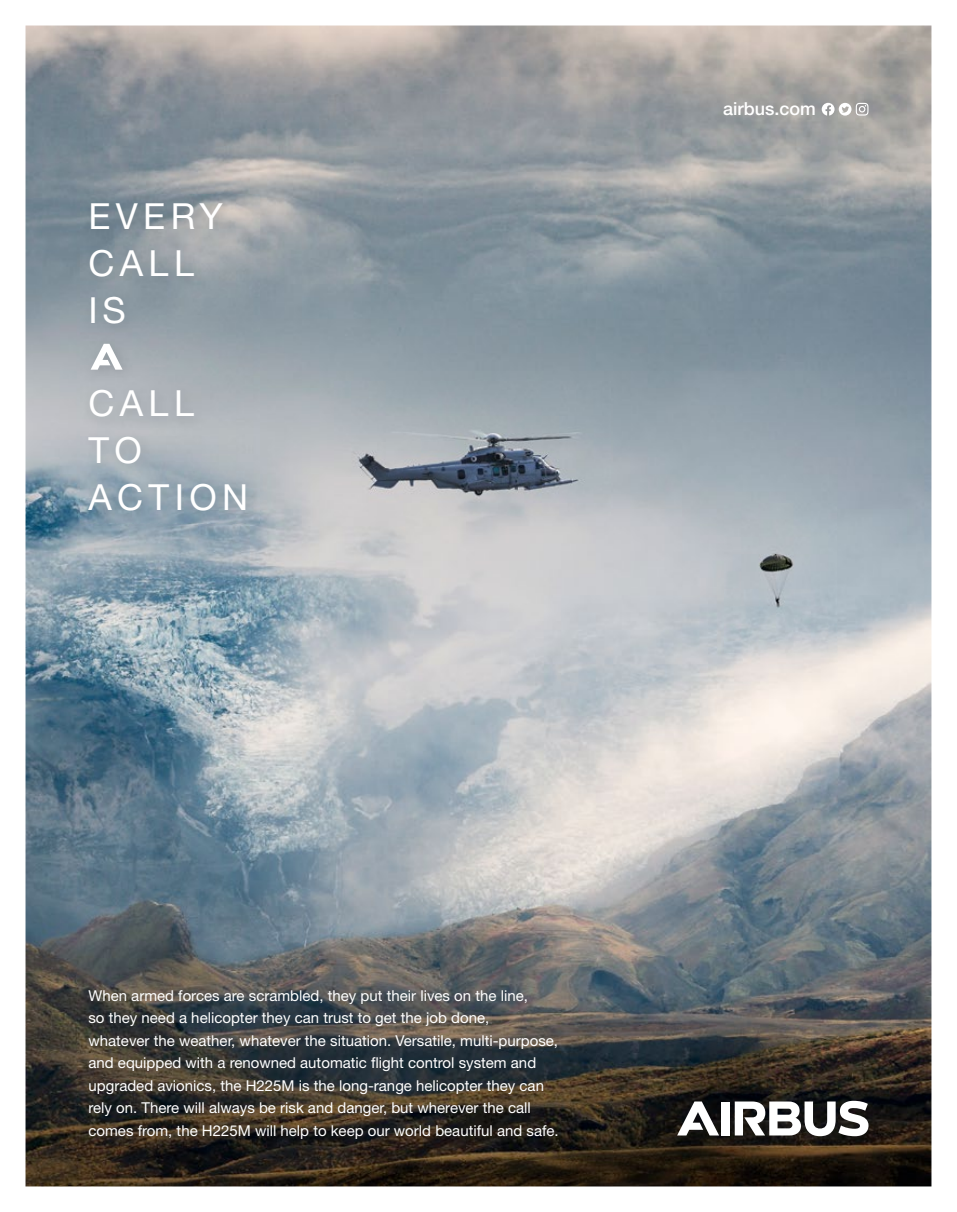
<style>
.page{position:relative;width:957px;height:1212px;background:#fff}
.page>*{position:absolute;margin:0;border:0;box-sizing:border-box;transform-origin:0 0}
.t1{font:36px/46.8px "Helvetica Neue LT Std";letter-spacing:.15em;color:#fff}
.t2{font:500 18px "Helvetica Neue LT Std";color:#fff}
.t3{font:15px/22.5px "Helvetica Neue LT Std";color:#fff}
</style>
<div class="page">
<img style="left:26px;top:26px;width:905px;height:1160px">
<svg style="left:821px;top:103px;width:47px;height:13px"></svg>
<img style="left:335px;top:382px;width:275px;height:134px">
<img style="left:725px;top:503px;width:111px;height:150px">
<div style="left:721px;top:1101px;width:8px;height:34px;background:#fff"></div>
<svg style="left:677px;top:1101px;width:42px;height:34px"></svg>
<svg style="left:735px;top:1101px;width:133px;height:35px"></svg>
<img style="left:81px;top:195px;width:178px;height:329px">
<svg style="left:91px;top:344px;width:32px;height:26px"></svg>
<svg style="left:371px;top:1057px;width:7px;height:11px"></svg>
<h1 class="t1" style="left:88px;top:193px;width:136px">EVERY<br>CALL<br>IS</h1>
<h1 class="t1" style="left:88px;top:380px;width:161px">CALL<br>TO<br>ACTION</h1>
<p class="t2" style="left:723px;top:97px;width:94px">airbus.com</p>
<p class="t3" style="left:88px;top:984px;width:472px">When armed forces are scrambled, they put their lives on the line,<br>so they need a helicopter they can trust to get the job done,<br>whatever the weather, whatever the situation. Versatile, multi-purpose, and equipped with a renowned automatic ight control system and upgraded avionics, the H225M is the long-range helicopter they can rely on. There will always be risk and danger, but wherever the call comes from, the H225M will help to keep our world beautiful and safe.</p>
</div>
